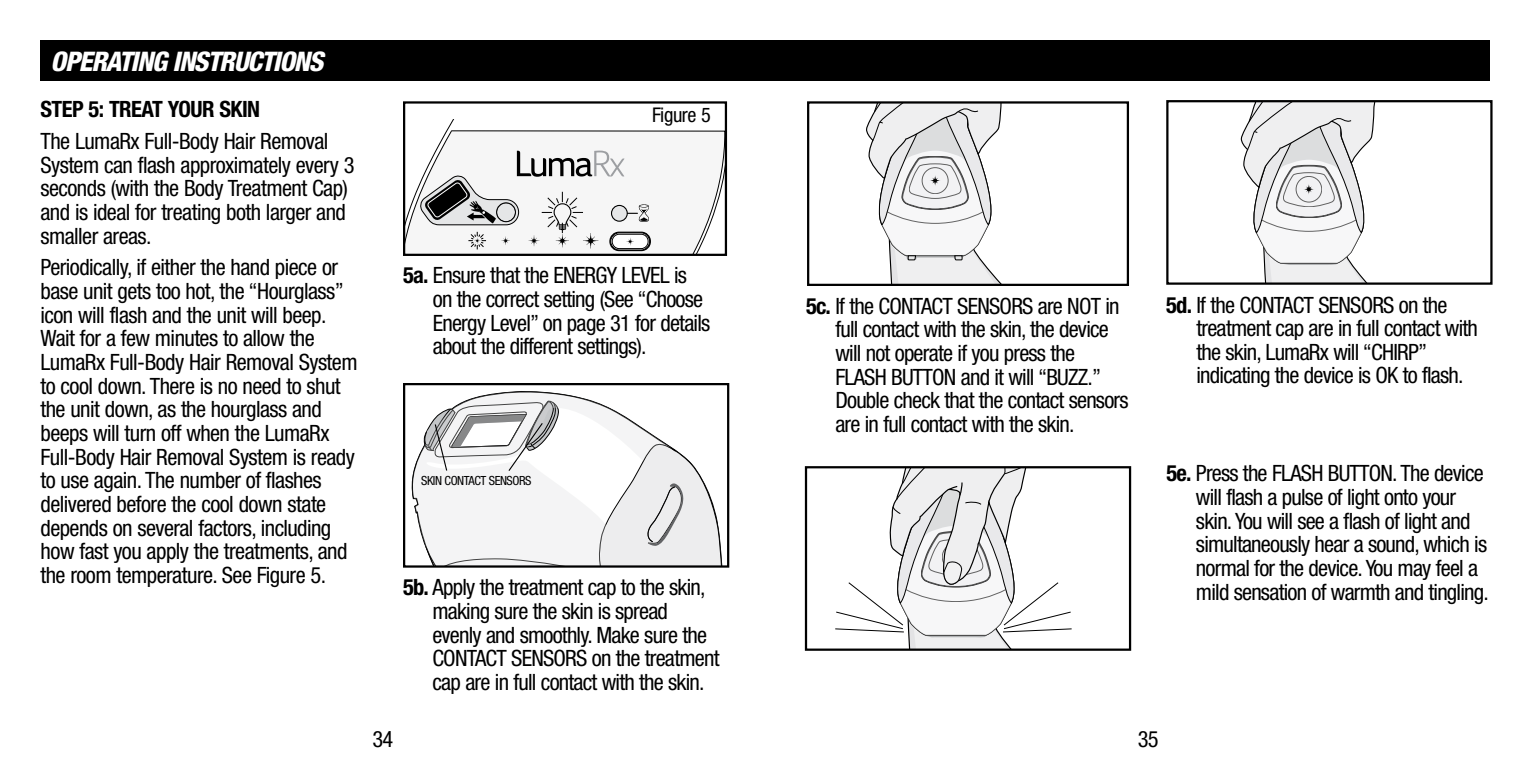
<style>
.page{position:relative;width:1531px;height:766px;background:#fff}
.page>*{position:absolute;margin:0;border:0;box-sizing:border-box;transform-origin:0 0}
.t1{font:italic 800 condensed 27px "Helvetica Neue LT Std";letter-spacing:-.04em;color:#fff}
.t2{font:condensed 22.5px/23.6px "Helvetica Neue LT Std";letter-spacing:-.035em;color:#000}
.t3{font:700 condensed 22.5px "Helvetica Neue LT Std";letter-spacing:-.025em;color:#000}
.t4{font:condensed 20.25px "Helvetica Neue LT Std";letter-spacing:-.02em;color:#000}
.t5{font:condensed 12.6px "Helvetica Neue LT Std";letter-spacing:-.035em;color:#000}
.s1{font-weight:700}
</style>
<div class="page">
<svg style="left:406px;top:119px;width:318px;height:134px"></svg>
<div style="left:403px;top:101px;width:324px;height:155px;border:2px solid #000"></div>
<svg style="left:464px;top:391px;width:129px;height:10px"></svg>
<div style="left:403px;top:383px;width:326px;height:184px;border:2px solid #000"></div>
<svg style="left:410px;top:401px;width:313px;height:165px"></svg>
<svg style="left:1240px;top:103px;width:136px;height:178px"></svg>
<div style="left:1166px;top:100px;width:326px;height:184px;border:2px solid #000"></div>
<svg style="left:866px;top:104px;width:136px;height:179px"></svg>
<div style="left:807px;top:101px;width:322px;height:185px;border:2px solid #000"></div>
<svg style="left:835px;top:469px;width:237px;height:178px"></svg>
<div style="left:805px;top:466px;width:326px;height:184px;border:2px solid #000"></div>
<div style="left:40px;top:40px;width:1450px;height:41px;background:#000"></div>
<p class="t1" style="left:51px;top:44px;width:274px">OPERATING INSTRUCTIONS</p>
<p class="t3" style="left:41px;top:96px;width:221px">STEP 5: TREAT YOUR SKIN</p>
<p class="t2" style="left:41px;top:129px;width:316px">The LumaRx Full-Body Hair Removal System can flash approximately every 3 seconds (with the Body Treatment Cap) and is ideal for treating both larger and smaller areas.</p>
<p class="t2" style="left:41px;top:255px;width:319px">Periodically, if either the hand piece or base unit gets too hot, the “Hourglass” icon will flash and the unit will beep.<br>Wait for a few minutes to allow the LumaRx Full-Body Hair Removal System to cool down. There is no need to shut the unit down, as the hourglass and beeps will turn off when the LumaRx Full-Body Hair Removal System is ready to use again. The number of flashes delivered before the cool down state depends on several factors, including how fast you apply the treatments, and the room temperature. See Figure 5.</p>
<p class="t2" style="left:433px;top:263px;width:279px;text-indent:-30px"><span class="s1">5a.</span> Ensure that the ENERGY LEVEL is on the correct setting (See “Choose Energy Level” on page 31 for details about the different settings).</p>
<p class="t4" style="left:652px;top:103px;width:60px">Figure 5</p>
<p class="t5" style="left:421px;top:473px;width:112px">SKIN CONTACT SENSORS</p>
<p class="t2" style="left:432px;top:575px;width:289px;text-indent:-29px"><span class="s1">5b.</span> Apply the treatment cap to the skin, making sure the skin is spread evenly and smoothly. Make sure the CONTACT SENSORS on the treatment cap are in full contact with the skin.</p>
<p class="t2" style="left:835px;top:294px;width:295px;text-indent:-29px"><span class="s1">5c.</span> If the CONTACT SENSORS are NOT in full contact with the skin, the device will not operate if you press the FLASH BUTTON and it will “BUZZ.” Double check that the contact sensors are in full contact with the skin.</p>
<p class="t2" style="left:1196px;top:292px;width:283px;text-indent:-30px"><span class="s1">5d.</span> If the CONTACT SENSORS on the treatment cap are in full contact with the skin, LumaRx will “CHIRP” indicating the device is OK to flash.</p>
<p class="t2" style="left:1196px;top:461px;width:294px;text-indent:-29px"><span class="s1">5e.</span> Press the FLASH BUTTON. The device will flash a pulse of light onto your skin. You will see a flash of light and simultaneously hear a sound, which is normal for the device. You may feel a mild sensation of warmth and tingling.</p>
<p class="t2" style="left:372px;top:726px;width:22px">34</p>
<p class="t2" style="left:1138px;top:726px;width:22px">35</p>
</div>
